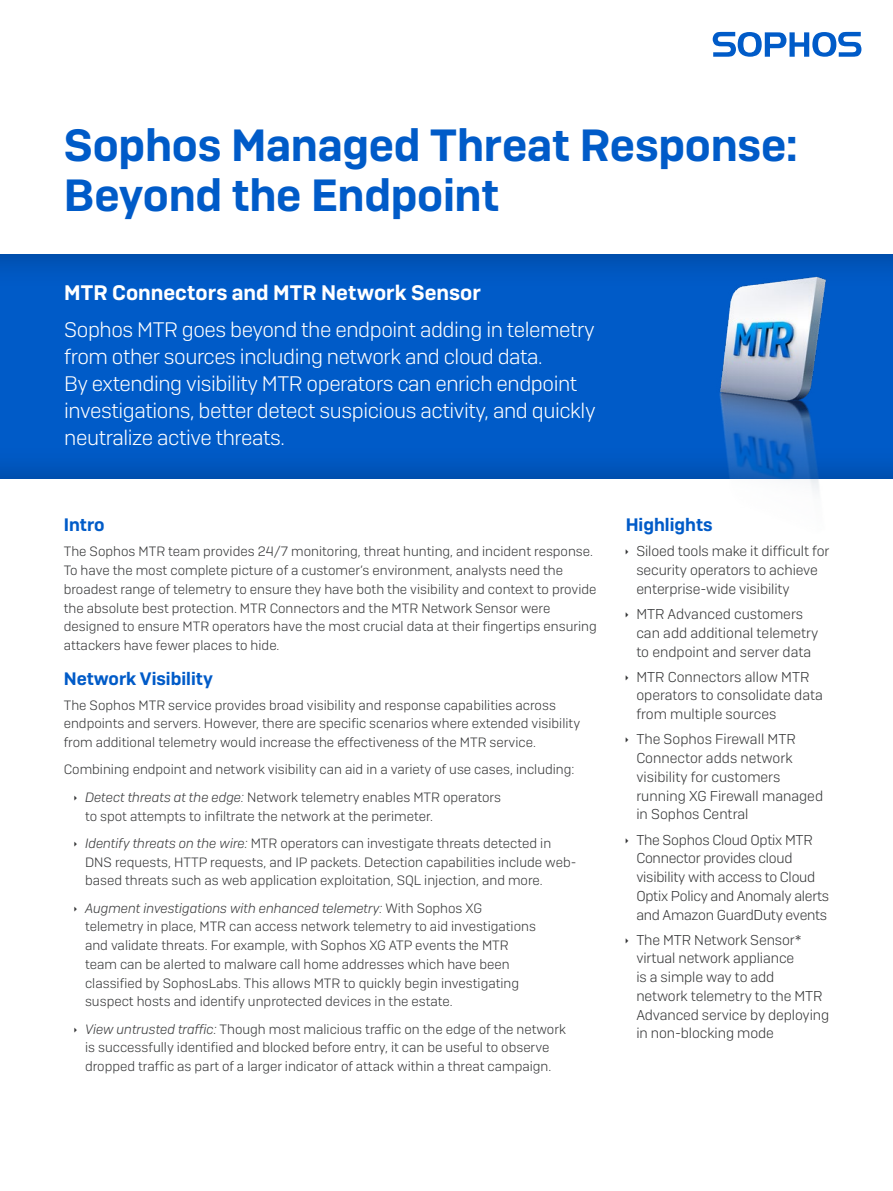
<style>
.page{position:relative;width:893px;height:1191px;background:#fff}
.page>*{position:absolute;margin:0;border:0;box-sizing:border-box;transform-origin:0 0}
.t1{font:600 45px/49.5px "Sophos Sans";letter-spacing:-.005em;color:#005bc8}
.t2{font:300 21px/27px "Sophos Sans";letter-spacing:-.02em;color:#fff}
.t3{font:600 21px "Sophos Sans";letter-spacing:.005em;color:#fff}
.t4{font:600 18px "Sophos Sans";color:#005bc8}
.t5{font:300 14.25px/18.8px "Sophos Sans";letter-spacing:-.005em;color:#363738}
.t6{font:300 13.5px/18.8px "Sophos Sans";color:#363738}
.s1{font-style:italic}
</style>
<div class="page">
<div style="left:0;top:243px;width:893px;height:236px;background:#000;opacity:.3"></div>
<img style="left:717px;top:272px;width:112px;height:220px">
<svg style="left:713px;top:32px;width:148px;height:25px"></svg>
<h1 class="t1" style="left:64px;top:120px;width:736px">Sophos Managed Threat Response:<br>Beyond the Endpoint</h1>
<h2 class="t3" style="left:64px;top:279px;width:418px">MTR Connectors and MTR Network Sensor</h2>
<p class="t2" style="left:64px;top:316px;width:533px">Sophos MTR goes beyond the endpoint adding in telemetry from other sources including network and cloud data.<br>By extending visibility MTR operators can enrich endpoint investigations, better detect suspicious activity, and quickly neutralize active threats.</p>
<h3 class="t4" style="left:64px;top:514px;width:42px">Intro</h3>
<p class="t6" style="left:64px;top:542px;width:535px">The Sophos MTR team provides 24/7 monitoring, threat hunting, and incident response.<br>To have the most complete picture of a customer’s environment, analysts need the broadest range of telemetry to ensure they have both the visibility and context to provide the absolute best protection. MTR Connectors and the MTR Network Sensor were designed to ensure MTR operators have the most crucial data at their fingertips ensuring attackers have fewer places to hide.</p>
<h3 class="t4" style="left:64px;top:667px;width:151px">Network Visibility</h3>
<p class="t6" style="left:64px;top:695px;width:518px">The Sophos MTR service provides broad visibility and response capabilities across endpoints and servers. However, there are specific scenarios where extended visibility from additional telemetry would increase the effectiveness of the MTR service.</p>
<p class="t6" style="left:85px;top:756px;width:491px;line-height:27.3px;text-indent:-21px">Combining endpoint and network visibility can aid in a variety of use cases, including:<br><span class="s1">Detect threats at the edge:</span> Network telemetry enables MTR operators</p>
<p class="t6" style="left:85px;top:802px;width:468px;line-height:27.3px">to spot attempts to infiltrate the network at the perimeter.<br><span class="s1">Identify threats on the wire:</span> MTR operators can investigate threats detected in</p>
<p class="t6" style="left:85px;top:852px;width:493px">DNS requests, HTTP requests, and IP packets. Detection capabilities include web&shy;based threats such as web application exploitation, SQL injection, and more.</p>
<p class="t6" style="left:85px;top:898px;width:452px"><span class="s1">Augment investigations with enhanced telemetry:</span> With Sophos XG telemetry in place, MTR can access network telemetry to aid investigations and validate threats. For example, with Sophos XG ATP events the MTR team can be alerted to malware call home addresses which have been classified by SophosLabs. This allows MTR to quickly begin investigating suspect hosts and identify unprotected devices in the estate.</p>
<p class="t6" style="left:85px;top:1019px;width:482px"><span class="s1">View untrusted traffic:</span> Though most malicious traffic on the edge of the network is successfully identified and blocked before entry, it can be useful to observe dropped traffic as part of a larger indicator of attack within a threat campaign.</p>
<h3 class="t4" style="left:626px;top:514px;width:88px">Highlights</h3>
<p class="t5" style="left:636px;top:542px;width:195px">Siloed tools make it difficult for security operators to achieve enterprise-wide visibility</p>
<p class="t5" style="left:636px;top:604px;width:184px">MTR Advanced customers can add additional telemetry to endpoint and server data</p>
<p class="t5" style="left:636px;top:667px;width:188px">MTR Connectors allow MTR operators to consolidate data from multiple sources</p>
<p class="t5" style="left:636px;top:729px;width:188px">The Sophos Firewall MTR<br>Connector adds network visibility for customers running XG Firewall managed in Sophos Central</p>
<p class="t5" style="left:636px;top:830px;width:194px">The Sophos Cloud Optix MTR<br>Connector provides cloud visibility with access to Cloud<br>Optix Policy and Anomaly alerts and Amazon GuardDuty events</p>
<p class="t5" style="left:636px;top:930px;width:194px">The MTR Network Sensor* virtual network appliance<br>is a simple way to add network telemetry to the MTR<br>Advanced service by deploying in non-blocking mode</p>
</div>
